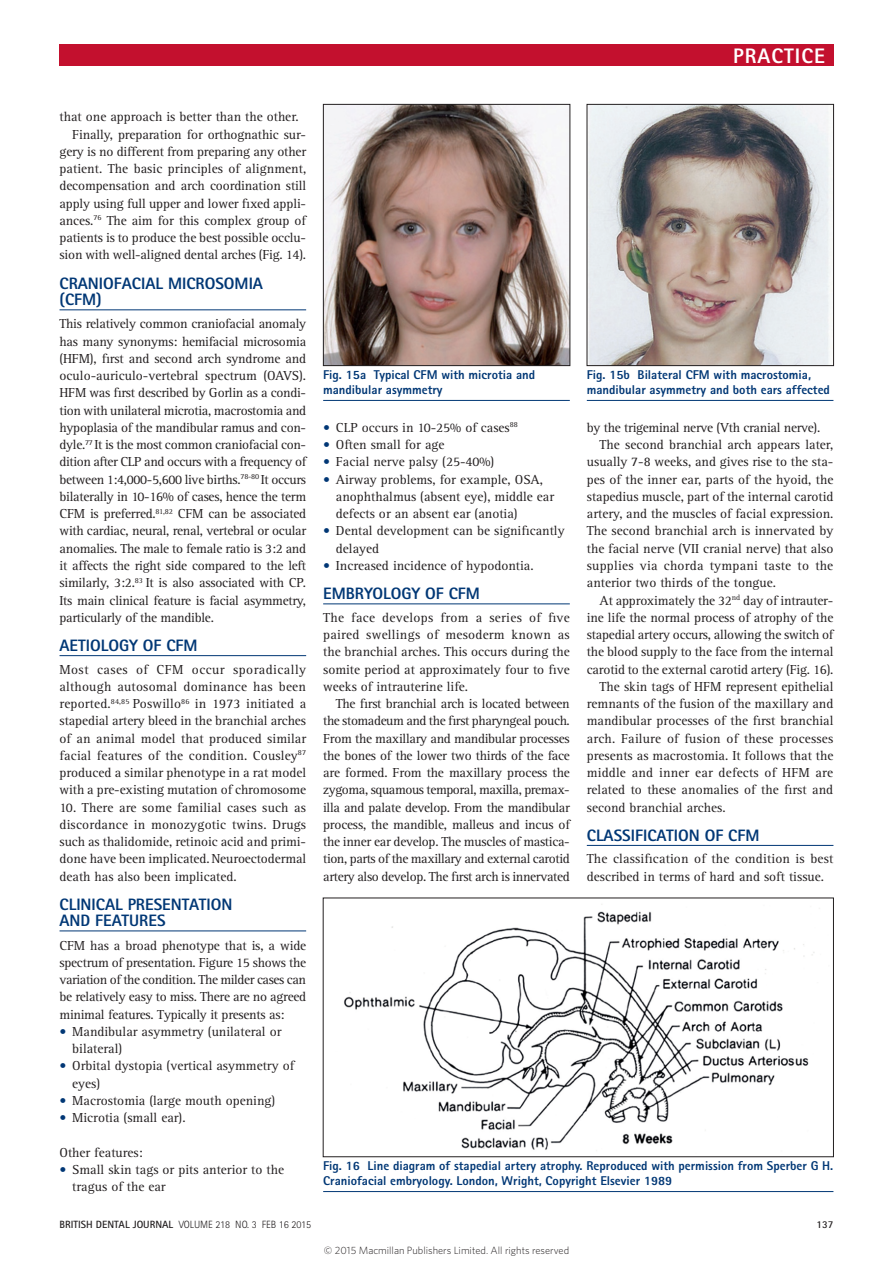
<style>
.page{position:relative;width:893px;height:1263px;background:#fff}
.page>*{position:absolute;margin:0;border:0;box-sizing:border-box;transform-origin:0 0}
.t1{font:21px "Rotis Sans Serif Std Extra Bold 2";letter-spacing:.05em;color:#fff}
.t2{font:800 16.5px/16.5px "Rotis Sans Serif Std";color:#013775}
.t3{font:13.5px/17.2px "Rotis Serif Std";color:#231f20;text-align:justify}
.t4{font:13.5px "Rotis Serif Std";letter-spacing:-.02em;color:#231f20}
.t5{font:800 12.75px/15px "Rotis Sans Serif Std";color:#013775}
.t6{font:300 10.5px "Whitney";color:#231f20}
.t7{font:300 10.5px "Rotis Sans Serif Std";color:#231f20}
.t8{font:10.5px "Rotis Sans Serif Std Bold 2";color:#231f20}
.s1{color:#013775}
.s2{font-weight:700}
</style>
<div class="page">
<div style="left:59px;top:45px;width:774px;height:21px;background:#c3102e"></div>
<hr style="left:60px;top:309px;width:246px;height:1px;background:#013775">
<hr style="left:60px;top:655px;width:246px;height:1px;background:#013775">
<hr style="left:60px;top:930px;width:246px;height:1px;background:#013775">
<hr style="left:323px;top:603px;width:247px;height:1px;background:#013775">
<hr style="left:587px;top:845px;width:246px;height:1px;background:#013775">
<img style="left:325px;top:106px;width:243px;height:258px">
<div style="left:323px;top:104px;width:247px;height:262px;border:1px solid #231f20"></div>
<img style="left:589px;top:106px;width:243px;height:258px">
<div style="left:587px;top:104px;width:247px;height:262px;border:1px solid #231f20"></div>
<hr style="left:323px;top:400px;width:247px;height:1px;background:#013775">
<hr style="left:587px;top:400px;width:246px;height:1px;background:#013775">
<img style="left:344px;top:904px;width:476px;height:247px">
<div style="left:323px;top:898px;width:511px;height:259px;border:1px solid #231f20"></div>
<hr style="left:323px;top:1191px;width:510px;height:1px;background:#013775">
<h1 class="t1" style="left:733px;top:42px;width:93px">PRACTICE</h1>
<p class="t3" style="left:60px;top:109px;width:241px">that one approach is better than the other.</p>
<p class="t3" style="left:72px;top:126px;width:235px">Finally, preparation for orthognathic sur-</p>
<p class="t3" style="left:60px;top:143px;width:248px">gery is no different from preparing any other</p>
<p class="t3" style="left:60px;top:160px;width:248px">patient. The basic principles of alignment,</p>
<p class="t3" style="left:60px;top:178px;width:248px">decompensation and arch coordination still</p>
<p class="t3" style="left:60px;top:195px;width:248px">apply using full upper and lower fixed appli-</p>
<p class="t3" style="left:60px;top:212px;width:248px">ances.<sup>76</sup> The aim for this complex group of</p>
<p class="t3" style="left:60px;top:229px;width:248px">patients is to produce the best possible occlu-</p>
<p class="t3" style="left:60px;top:247px;width:248px">sion with well-aligned dental arches (Fig. 14).</p>
<p class="t2" style="left:60px;top:275px;width:205px">CRANIOFACIAL MICROSOMIA (CFM)</p>
<p class="t3" style="left:60px;top:316px;width:248px">This relatively common craniofacial anomaly has many synonyms: hemifacial microsomia (HFM), first and second arch syndrome and oculo-auriculo-vertebral spectrum (OAVS).<br>HFM was first described by Gorlin as a condi&shy;tion with unilateral microtia, macrostomia and hypoplasia of the mandibular ramus and con&shy;dyle.<sup>77</sup> It is the most common craniofacial con&shy;dition after CLP and occurs with a frequency of between 1:4,000-5,600 live births.<sup>78-80</sup> It occurs bilaterally in 10-16% of cases, hence the term CFM is preferred.<sup>81,82</sup> CFM can be associated with cardiac, neural, renal, vertebral or ocular anomalies. The male to female ratio is 3:2 and it affects the right side compared to the left similarly, 3:2.<sup>83</sup> It is also associated with CP.<br>Its main clinical feature is facial asymmetry, particularly of the mandible.</p>
<p class="t2" style="left:60px;top:637px;width:140px">AETIOLOGY OF CFM</p>
<p class="t3" style="left:60px;top:661px;width:248px">Most cases of CFM occur sporadically although autosomal dominance has been reported.<sup>84,85</sup> Poswillo<sup>86</sup> in 1973 initiated a stapedial artery bleed in the branchial arches of an animal model that produced similar facial features of the condition. Cousley<sup>87 </sup>produced a similar phenotype in a rat model with a pre-existing mutation of chromosome</p>
<p class="t3" style="left:60px;top:799px;width:248px">10. There are some familial cases such as discordance in monozygotic twins. Drugs such as thalidomide, retinoic acid and primi&shy;done have been implicated.Neuroectodermal death has also been implicated.</p>
<p class="t2" style="left:60px;top:896px;width:174px">CLINICAL PRESENTATION<br>AND FEATURES</p>
<p class="t3" style="left:60px;top:937px;width:248px">CFM has a broad phenotype that is, a wide spectrum of presentation. Figure 15 shows the variation of the condition. The milder cases can be relatively easy to miss. There are no agreed minimal features. Typically it presents as:</p>
<p class="t3" style="left:72px;top:1023px;width:211px;text-indent:-13px"><span class="s1">•</span> Mandibular asymmetry (unilateral or bilateral)</p>
<p class="t3" style="left:72px;top:1057px;width:223px;text-indent:-13px"><span class="s1">•</span> Orbital dystopia (vertical asymmetry of eyes)</p>
<p class="t3" style="left:60px;top:1092px;width:217px"><span class="s1">•</span> Macrostomia (large mouth opening)</p>
<p class="t3" style="left:60px;top:1109px;width:128px"><span class="s1">•</span> Microtia (small ear).</p>
<p class="t3" style="left:60px;top:1144px;width:85px">Other features:</p>
<p class="t3" style="left:72px;top:1161px;width:213px;text-indent:-13px"><span class="s1">•</span> Small skin tags or pits anterior to the tragus of the ear</p>
<p class="t7" style="left:60px;top:1218px;width:253px"><span class="s2">BRITISH DENTAL JOURNAL</span> VOLUME 218 NO. 3 FEB 16 2015</p>
<p class="t5" style="left:323px;top:367px;width:213px">Fig. 15a Typical CFM with microtia and mandibular asymmetry</p>
<p class="t5" style="left:587px;top:367px;width:245px">Fig. 15b Bilateral CFM with macrostomia, mandibular asymmetry and both ears affected</p>
<p class="t3" style="left:323px;top:419px;width:196px"><span class="s1">•</span> CLP occurs in 10-25% of cases<sup>88</sup></p>
<p class="t3" style="left:323px;top:436px;width:123px"><span class="s1">•</span> Often small for age</p>
<p class="t3" style="left:323px;top:454px;width:173px"><span class="s1">•</span> Facial nerve palsy (25-40%)</p>
<p class="t3" style="left:336px;top:471px;width:220px;text-align:left;text-indent:-13px"><span class="s1">•</span> Airway problems, for example, OSA, anophthalmus (absent eye), middle ear defects or an absent ear (anotia)</p>
<p class="t3" style="left:336px;top:523px;width:230px;text-indent:-13px"><span class="s1">•</span> Dental development can be significantly delayed</p>
<p class="t3" style="left:323px;top:557px;width:212px"><span class="s1">•</span> Increased incidence of hypodontia.</p>
<p class="t2" style="left:323px;top:585px;width:158px">EMBRYOLOGY OF CFM</p>
<p class="t3" style="left:323px;top:609px;width:248px">The face develops from a series of five paired swellings of mesoderm known as the branchial arches. This occurs during the somite period at approximately four to five weeks of intrauterine life.</p>
<p class="t3" style="left:323px;top:695px;width:248px;text-indent:13px">The first branchial arch is located between the stomadeum and the first pharyngeal pouch.<br>From the maxillary and mandibular processes the bones of the lower two thirds of the face are formed. From the maxillary process the zygoma, squamous temporal, maxilla, premax&shy;illa and palate develop. From the mandibular process, the mandible, malleus and incus of the inner ear develop. The muscles of mastica&shy;tion, parts of the maxillary and external carotid artery also develop. The first arch is innervated</p>
<p class="t4" style="left:587px;top:420px;width:235px">by the trigeminal nerve (Vth cranial nerve).</p>
<p class="t3" style="left:600px;top:436px;width:235px">The second branchial arch appears later,</p>
<p class="t3" style="left:587px;top:454px;width:248px">usually 7-8 weeks, and gives rise to the sta-</p>
<p class="t3" style="left:587px;top:471px;width:248px">pes of the inner ear, parts of the hyoid, the</p>
<p class="t3" style="left:587px;top:488px;width:248px">stapedius muscle, part of the internal carotid</p>
<p class="t3" style="left:587px;top:505px;width:248px">artery, and the muscles of facial expression.</p>
<p class="t3" style="left:587px;top:523px;width:248px">The second branchial arch is innervated by</p>
<p class="t3" style="left:587px;top:540px;width:248px">the facial nerve (VII cranial nerve) that also</p>
<p class="t3" style="left:587px;top:557px;width:248px">supplies via chorda tympani taste to the</p>
<p class="t3" style="left:587px;top:574px;width:191px">anterior two thirds of the tongue.</p>
<p class="t3" style="left:600px;top:592px;width:235px">At approximately the 32<sup>nd</sup> day of intrauter-</p>
<p class="t3" style="left:587px;top:609px;width:248px">ine life the normal process of atrophy of the</p>
<p class="t3" style="left:587px;top:626px;width:248px">stapedial artery occurs, allowing the switch of</p>
<p class="t3" style="left:587px;top:643px;width:248px">the blood supply to the face from the internal</p>
<p class="t3" style="left:587px;top:661px;width:248px">carotid to the external carotid artery (Fig. 16).</p>
<p class="t3" style="left:600px;top:678px;width:235px">The skin tags of HFM represent epithelial</p>
<p class="t3" style="left:587px;top:695px;width:248px">remnants of the fusion of the maxillary and</p>
<p class="t3" style="left:587px;top:712px;width:248px">mandibular processes of the first branchial</p>
<p class="t3" style="left:587px;top:730px;width:248px">arch. Failure of fusion of these processes</p>
<p class="t3" style="left:587px;top:747px;width:248px">presents as macrostomia. It follows that the</p>
<p class="t3" style="left:587px;top:764px;width:248px">middle and inner ear defects of HFM are</p>
<p class="t3" style="left:587px;top:781px;width:248px">related to these anomalies of the first and</p>
<p class="t3" style="left:587px;top:799px;width:140px">second branchial arches.</p>
<p class="t2" style="left:587px;top:827px;width:174px">CLASSIFICATION OF CFM</p>
<p class="t3" style="left:587px;top:850px;width:248px">The classification of the condition is best described in terms of hard and soft tissue.</p>
<p class="t5" style="left:323px;top:1158px;width:512px">Fig. 16 Line diagram of stapedial artery atrophy. Reproduced with permission from Sperber G H.<br>Craniofacial embryology. London, Wright, Copyright Elsevier 1989</p>
<p class="t8" style="left:816px;top:1217px;width:18px">137</p>
<p class="t6" style="left:324px;top:1243px;width:247px">© 2015 Macmillan Publishers Limited. All rights reserved</p>
</div>
